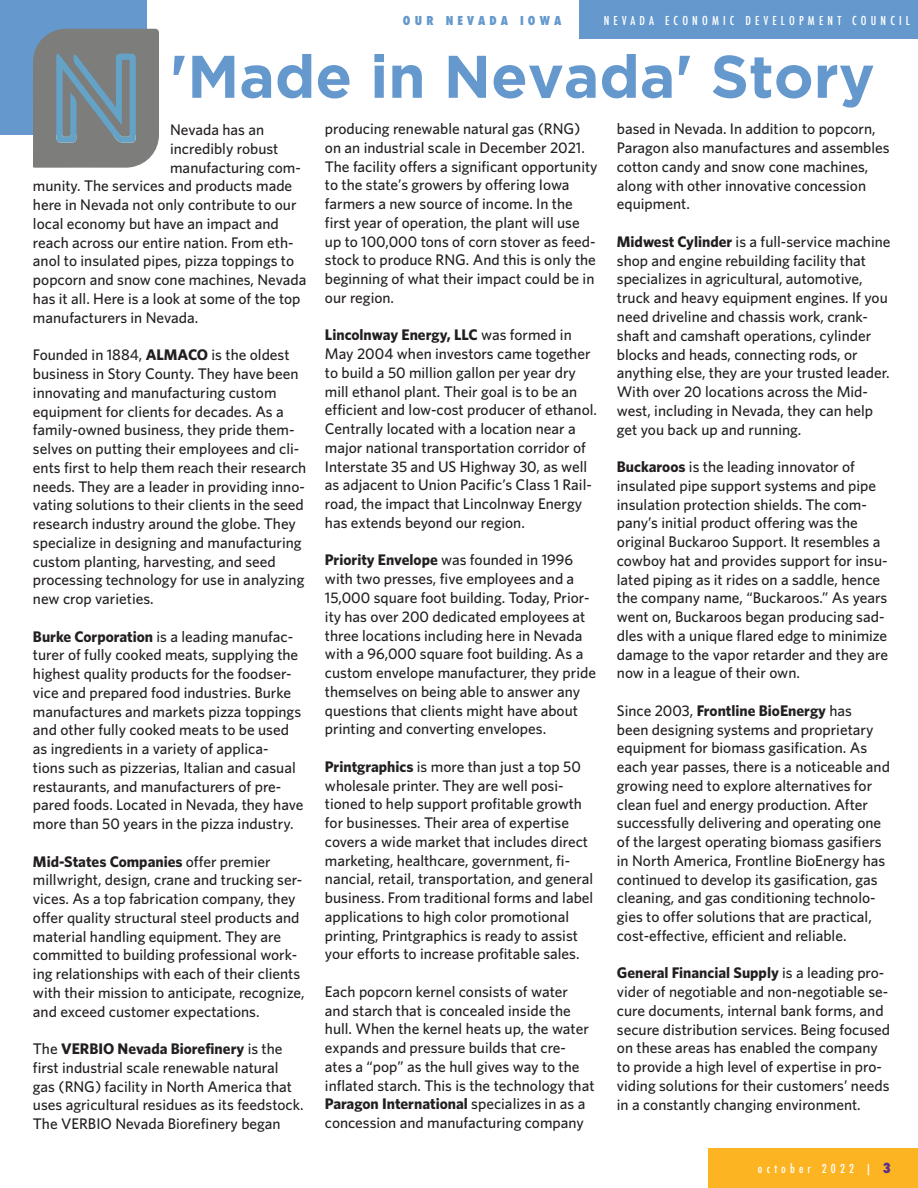
<style>
.page{position:relative;width:918px;height:1188px;background:#fff}
.page>*{position:absolute;margin:0;border:0;box-sizing:border-box;transform-origin:0 0}
.t1{font:700 60px "Gotham";color:#6599cd}
.t2{font:500 15.3px/18.8px "Whitney";color:#231f20}
.t3{font:500 condensed 12px "Futura";letter-spacing:.35em;color:#fff}
.t4{font:800 condensed 12px "Futura";letter-spacing:.35em;color:#6599cd}
.s1{font-weight:700}
.s2{font-weight:800;font-size:13.5px;color:#5b2e91}
</style>
<div class="page">
<div style="left:708px;top:1148px;width:210px;height:40px;background:#fcb423"></div>
<div style="left:580px;top:0;width:338px;height:39px;background:#6599cd"></div>
<div style="left:0;top:0;width:146px;height:134px;background:#6599cd"></div>
<svg style="left:33px;top:29px;width:126px;height:139px"></svg>
<p class="t4" style="left:403px;top:12px;width:160px">OUR NEVADA IOWA</p>
<p class="t3" style="left:604px;top:13px;width:308px">NEVADA ECONOMIC DEVELOPMENT COUNCIL</p>
<h1 class="t1" style="left:170px;top:42px;width:706px">'Made in Nevada' Story</h1>
<p class="t2" style="left:170px;top:120px;width:96px">Nevada has an</p>
<p class="t2" style="left:170px;top:139px;width:110px">incredibly robust</p>
<p class="t2" style="left:170px;top:158px;width:132px">manufacturing com-</p>
<p class="t2" style="left:33px;top:176px;width:261px">munity. The services and products made</p>
<p class="t2" style="left:33px;top:195px;width:265px">here in Nevada not only contribute to our</p>
<p class="t2" style="left:33px;top:214px;width:247px">local economy but have an impact and</p>
<p class="t2" style="left:33px;top:233px;width:262px">reach across our entire nation. From eth-</p>
<p class="t2" style="left:33px;top:251px;width:263px">anol to insulated pipes, pizza toppings to</p>
<p class="t2" style="left:33px;top:270px;width:275px">popcorn and snow cone machines, Nevada</p>
<p class="t2" style="left:33px;top:289px;width:269px">has it all. Here is a look at some of the top</p>
<p class="t2" style="left:33px;top:308px;width:167px">manufacturers in Nevada.</p>
<p class="t2" style="left:33px;top:345px;width:275px">Founded in 1884, <span class="s1">ALMACO</span> is the oldest business in Story County. They have been innovating and manufacturing custom equipment for clients for decades. As a family-owned business, they pride them&shy;selves on putting their employees and cli&shy;ents first to help them reach their research needs. They are a leader in providing inno&shy;vating solutions to their clients in the seed research industry around the globe. They specialize in designing and manufacturing custom planting, harvesting, and seed processing technology for use in analyzing new crop varieties.</p>
<p class="t2" style="left:33px;top:626px;width:272px"><span class="s1">Burke Corporation</span> is a leading manufac&shy;turer of fully cooked meats, supplying the highest quality products for the foodser&shy;vice and prepared food industries. Burke manufactures and markets pizza toppings and other fully cooked meats to be used as ingredients in a variety of applica&shy;tions such as pizzerias, Italian and casual restaurants, and manufacturers of pre&shy;pared foods. Located in Nevada, they have more than 50 years in the pizza industry.</p>
<p class="t2" style="left:33px;top:852px;width:273px"><span class="s1">Mid-States Companies</span> offer premier millwright, design, crane and trucking ser&shy;vices. As a top fabrication company, they offer quality structural steel products and material handling equipment. They are committed to building professional work&shy;ing relationships with each of their clients with their mission to anticipate, recognize, and exceed customer expectations.</p>
<p class="t2" style="left:33px;top:1039px;width:272px">The <span class="s1">VERBIO Nevada Biorefinery</span> is the first industrial scale renewable natural gas (RNG) facility in North America that uses agricultural residues as its feedstock.<br>The VERBIO Nevada Biorefinery began</p>
<p class="t2" style="left:325px;top:119px;width:274px">producing renewable natural gas (RNG) on an industrial scale in December 2021.<br>The facility offers a significant opportunity to the state’s growers by offering Iowa farmers a new source of income. In the first year of operation, the plant will use up to 100,000 tons of corn stover as feed&shy;stock to produce RNG. And this is only the beginning of what their impact could be in our region.</p>
<p class="t2" style="left:325px;top:325px;width:274px"><span class="s1">Lincolnway Energy, LLC</span> was formed in May 2004 when investors came together to build a 50 million gallon per year dry mill ethanol plant. Their goal is to be an efficient and low-cost producer of ethanol.<br>Centrally located with a location near a major national transportation corridor of Interstate 35 and US Highway 30, as well as adjacent to Union Pacific’s Class 1 Rail&shy;road, the impact that Lincolnway Energy has extends beyond our region.</p>
<p class="t2" style="left:325px;top:550px;width:273px"><span class="s1">Priority Envelope</span> was founded in 1996 with two presses, five employees and a 15,000 square foot building. Today, Prior&shy;ity has over 200 dedicated employees at three locations including here in Nevada with a 96,000 square foot building. As a custom envelope manufacturer, they pride themselves on being able to answer any questions that clients might have about printing and converting envelopes.</p>
<p class="t2" style="left:325px;top:757px;width:270px"><span class="s1">Printgraphics</span> is more than just a top 50 wholesale printer. They are well posi&shy;tioned to help support profitable growth for businesses. Their area of expertise covers a wide market that includes direct marketing, healthcare, government, fi&shy;nancial, retail, transportation, and general business. From traditional forms and label applications to high color promotional printing, Printgraphics is ready to assist your efforts to increase profitable sales.</p>
<p class="t2" style="left:325px;top:982px;width:271px">Each popcorn kernel consists of water and starch that is concealed inside the hull. When the kernel heats up, the water expands and pressure builds that cre&shy;ates a “pop” as the hull gives way to the inflated starch. This is the technology that <span class="s1">Paragon International</span> specializes in as a concession and manufacturing company</p>
<p class="t2" style="left:617px;top:119px;width:274px">based in Nevada. In addition to popcorn, Paragon also manufactures and assembles cotton candy and snow cone machines, along with other innovative concession equipment.</p>
<p class="t2" style="left:617px;top:232px;width:275px"><span class="s1">Midwest Cylinder</span> is a full-service machine shop and engine rebuilding facility that specializes in agricultural, automotive, truck and heavy equipment engines. If you need driveline and chassis work, crank&shy;shaft and camshaft operations, cylinder blocks and heads, connecting rods, or anything else, they are your trusted leader.<br>With over 20 locations across the Mid&shy;west, including in Nevada, they can help get you back up and running.</p>
<p class="t2" style="left:617px;top:457px;width:273px"><span class="s1">Buckaroos</span> is the leading innovator of insulated pipe support systems and pipe insulation protection shields. The com&shy;pany’s initial product offering was the original Buckaroo Support. It resembles a cowboy hat and provides support for insu&shy;lated piping as it rides on a saddle, hence the company name, “Buckaroos.” As years went on, Buckaroos began producing sad&shy;dles with a unique flared edge to minimize damage to the vapor retarder and they are now in a league of their own.</p>
<p class="t2" style="left:617px;top:701px;width:275px">Since 2003, <span class="s1">Frontline BioEnergy</span> has<br>been designing systems and proprietary equipment for biomass gasification. As each year passes, there is a noticeable and growing need to explore alternatives for clean fuel and energy production. After successfully delivering and operating one of the largest operating biomass gasifiers in North America, Frontline BioEnergy has continued to develop its gasification, gas cleaning, and gas conditioning technolo&shy;gies to offer solutions that are practical, cost-effective, efficient and reliable.</p>
<p class="t2" style="left:617px;top:963px;width:275px"><span class="s1">General Financial Supply</span> is a leading pro&shy;vider of negotiable and non-negotiable se&shy;cure documents, internal bank forms, and secure distribution services. Being focused on these areas has enabled the company to provide a high level of expertise in pro&shy;viding solutions for their customers’ needs in a constantly changing environment.</p>
<p class="t3" style="left:758px;top:1161px;width:134px">october 2022 | <span class="s2">3</span></p>
</div>
